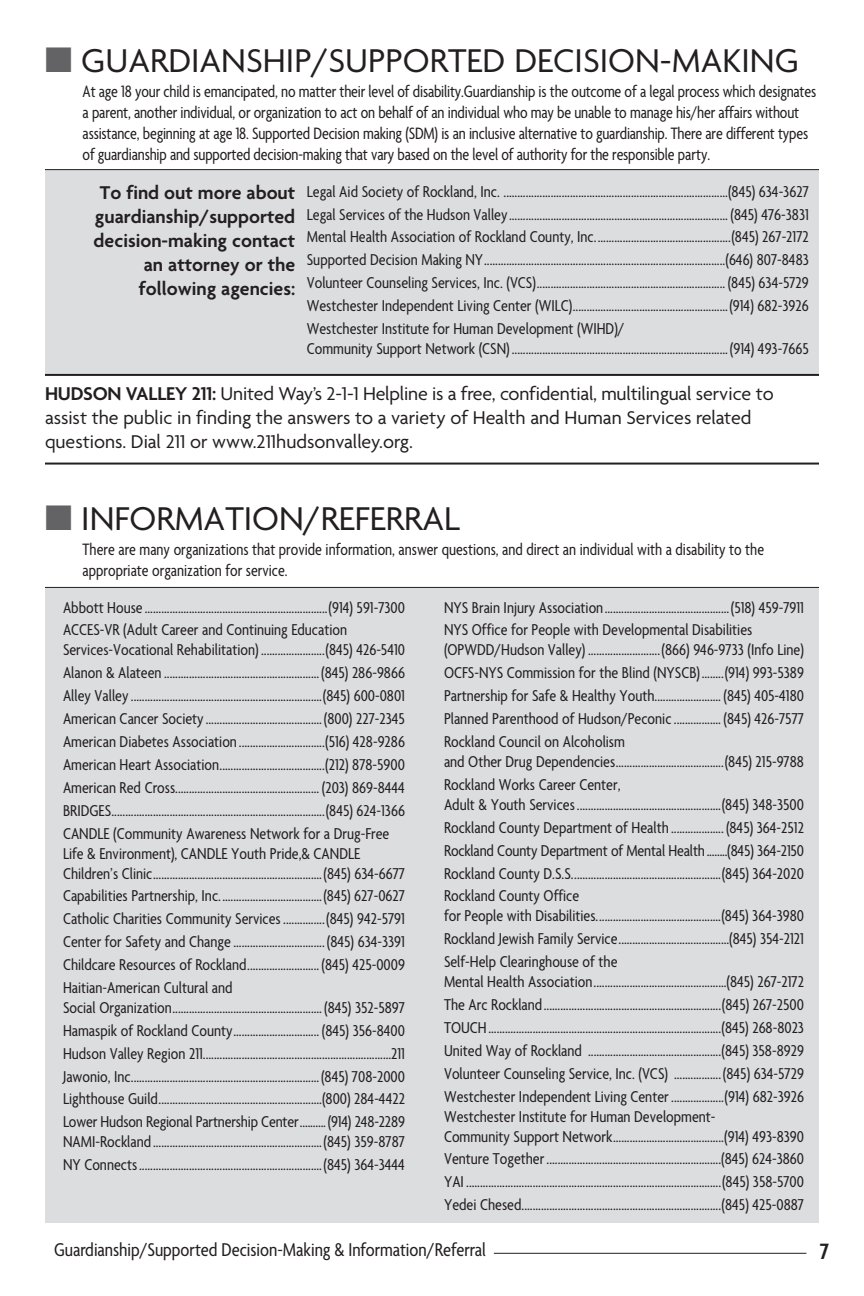
<style>
.page{position:relative;width:864px;height:1296px;background:#fff}
.page>*{position:absolute;margin:0;border:0;box-sizing:border-box;transform-origin:0 0}
.t1{font:35.6px "Agenda";color:#231f20}
.t2{font:600 condensed 24px "Agenda";color:#231f20}
.t3{font:20px/24px "Agenda";color:#231f20}
.t4{font:600 20px/24px "Agenda";color:#231f20;text-align:right}
.t5{font:condensed 20px "Agenda";color:#231f20}
.t6{font:condensed 17.8px/20.8px "Agenda";letter-spacing:-.01em;color:#231f20;scale:.95 1}
.t7{font:condensed 17px/22.8px "Agenda";color:#231f20;text-align:justify}
.s1{color:#636366}
.s2{font-weight:600}
</style>
<div class="page">
<hr style="left:494px;top:1253px;width:312px;height:1px;background:#231f20">
<div style="left:45px;top:587px;width:774px;height:635px;background:#dcdddf"></div>
<div style="left:45px;top:170px;width:774px;height:204px;background:#dcdddf"></div>
<hr style="left:45px;top:169px;width:774px;height:1px;background:#231f20">
<hr style="left:45px;top:587px;width:774px;height:1px;background:#231f20">
<hr style="left:45px;top:463px;width:774px;height:2px;background:#231f20">
<hr style="left:45px;top:374px;width:774px;height:2px;background:#231f20">
<h1 class="t1" style="left:45px;top:42px;width:755px"><span class="s1">■</span> GUARDIANSHIP/SUPPORTED DECISION-MAKING</h1>
<p class="t6" style="left:83px;top:82px;width:774px">At age 18 your child is emancipated, no matter their level of disability.Guardianship is the outcome of a legal process which designates a parent, another individual, or organization to act on behalf of an individual who may be unable to manage his/her affairs without assistance, beginning at age 18. Supported Decision making (SDM) is an inclusive alternative to guardianship. There are different types of guardianship and supported decision-making that vary based on the level of authority for the responsible party.</p>
<p class="t4" style="left:94px;top:182px;width:203px">To find out more about guardianship/supported decision-making contact an attorney or the following agencies:</p>
<p class="t7" style="left:307px;top:181px;width:503px">Legal Aid Society of Rockland, Inc. .................................................................................(845) 634-3627<br>Legal Services of the Hudson Valley............................................................................... (845) 476-3831<br>Mental Health Association of Rockland County, Inc.................................................(845) 267-2172<br>Supported Decision Making NY.......................................................................................(646) 807-8483<br>Volunteer Counseling Services, Inc. (VCS).................................................................... (845) 634-5729<br>Westchester Independent Living Center (WILC)........................................................(914) 682-3926<br>Westchester Institute for Human Development (WIHD)/</p>
<p class="t7" style="left:307px;top:338px;width:503px">Community Support Network (CSN) ..............................................................................(914) 493-7665</p>
<p class="t3" style="left:45px;top:383px;width:730px"><span class="s2">HUDSON VALLEY 211:</span> United Way’s 2-1-1 Helpline is a free, confidential, multilingual service to assist the public in finding the answers to a variety of Health and Human Services related questions. Dial 211 or www.211hudsonvalley.org.</p>
<h1 class="t1" style="left:45px;top:500px;width:416px"><span class="s1">■</span> INFORMATION/REFERRAL</h1>
<p class="t6" style="left:83px;top:540px;width:719px">There are many organizations that provide information, answer questions, and direct an individual with a disability to the appropriate organization for service.</p>
<p class="t7" style="left:63px;top:597px;width:344px">Abbott House ..................................................................(914) 591-7300<br>ACCES-VR (Adult Career and Continuing Education</p>
<p class="t7" style="left:63px;top:640px;width:344px">Services-Vocational Rehabilitation) .......................(845) 426-5410<br>Alanon &amp; Alateen ........................................................(845) 286-9866<br>Alley Valley.....................................................................(845) 600-0801<br>American Cancer Society..........................................(800) 227-2345<br>American Diabetes Association ...............................(516) 428-9286<br>American Heart Association......................................(212) 878-5900<br>American Red Cross.................................................... (203) 869-8444<br>BRIDGES.............................................................................(845) 624-1366<br>CANDLE (Community Awareness Network for a Drug-Free</p>
<p class="t7" style="left:63px;top:844px;width:344px;line-height:20px">Life &amp; Environment), CANDLE Youth Pride,&amp; CANDLE<br>Children’s Clinic.............................................................(845) 634-6677</p>
<p class="t7" style="left:63px;top:886px;width:344px">Capabilities Partnership, Inc.....................................(845) 627-0627<br>Catholic Charities Community Services...............(845) 942-5791<br>Center for Safety and Change ................................. (845) 634-3391<br>Childcare Resources of Rockland.......................... (845) 425-0009<br>Haitian-American Cultural and</p>
<p class="t7" style="left:63px;top:997px;width:344px">Social Organization...................................................... (845) 352-5897<br>Hamaspik of Rockland County............................... (845) 356-8400<br>Hudson Valley Region 211....................................................................211<br>Jawonio, Inc....................................................................(845) 708-2000<br>Lighthouse Guild...........................................................(800) 284-4422<br>Lower Hudson Regional Partnership Center..........(914) 248-2289</p>
<p class="t7" style="left:63px;top:1132px;width:344px">NAMI-Rockland.............................................................(845) 359-8787<br>NY Connects..................................................................(845) 364-3444</p>
<p class="t7" style="left:444px;top:597px;width:361px">NYS Brain Injury Association.............................................(518) 459-7911<br>NYS Office for People with Developmental Disabilities</p>
<p class="t7" style="left:444px;top:640px;width:361px">(OPWDD/Hudson Valley) ..........................(866) 946-9733 (Info Line)<br>OCFS-NYS Commission for the Blind (NYSCB)........(914) 993-5389<br>Partnership for Safe &amp; Healthy Youth........................ (845) 405-4180<br>Planned Parenthood of Hudson/Peconic................. (845) 426-7577<br>Rockland Council on Alcoholism</p>
<p class="t7" style="left:444px;top:751px;width:361px">and Other Drug Dependencies.......................................(845) 215-9788<br>Rockland Works Career Center,</p>
<p class="t7" style="left:444px;top:794px;width:362px">Adult &amp; Youth Services....................................................(845) 348-3500<br>Rockland County Department of Health ................... (845) 364-2512<br>Rockland County Department of Mental Health........(845) 364-2150<br>Rockland County D.S.S......................................................(845) 364-2020<br>Rockland County Office</p>
<p class="t7" style="left:444px;top:906px;width:361px">for People with Disabilities.............................................(845) 364-3980<br>Rockland Jewish Family Service........................................(845) 354-2121<br>Self-Help Clearinghouse of the</p>
<p class="t7" style="left:444px;top:971px;width:362px">Mental Health Association................................................(845) 267-2172<br>The Arc Rockland................................................................(845) 267-2500<br>TOUCH....................................................................................(845) 268-8023<br>United Way of Rockland ................................................(845) 358-8929<br>Volunteer Counseling Service, Inc. (VCS) .................(845) 634-5729<br>Westchester Independent Living Center ...................(914) 682-3926</p>
<p class="t7" style="left:444px;top:1107px;width:362px;line-height:20px">Westchester Institute for Human Development-<br>Community Support Network........................................(914) 493-8390</p>
<p class="t7" style="left:444px;top:1149px;width:361px">Venture Together...............................................................(845) 624-3860<br>YAI ............................................................................................(845) 358-5700<br>Yedei Chesed........................................................................(845) 425-0887</p>
<p class="t5" style="left:54px;top:1239px;width:433px">Guardianship/Supported Decision-Making &amp; Information/Referral</p>
<h2 class="t2" style="left:820px;top:1239px;width:10px">7</h2>
</div>
